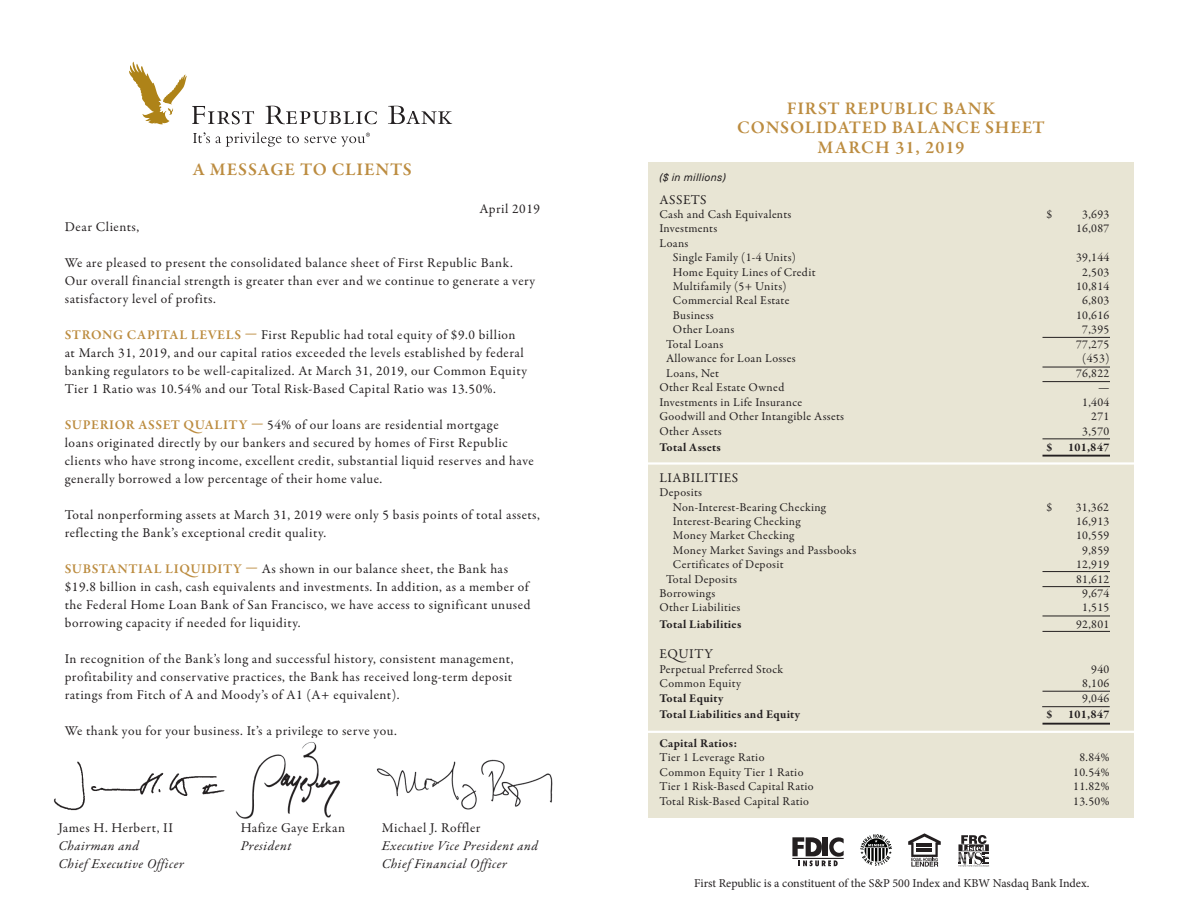
<style>
.page{position:relative;width:1188px;height:918px;background:#fff}
.page>*{position:absolute;margin:0;border:0;box-sizing:border-box;transform-origin:0 0}
.t1{font:600 18px/19.5px "Garamond Premr Pro";letter-spacing:.045em;color:#bc8c40;text-align:center}
.t2{font:13.5px/18px "Garamond Premr Pro";letter-spacing:.04em;color:#231f20}
.t3{font:italic 13.5px/18px "Garamond Premr Pro";letter-spacing:.04em;color:#231f20}
.t4{font:12px/14.4px "Garamond Premr Pro";letter-spacing:.03em;color:#231f20}
.t5{font:700 12px "Garamond Premr Pro";letter-spacing:.03em;color:#231f20}
.t6{font:12px "Minion Pro";letter-spacing:-.005em;color:#231f20}
.t7{font:italic 10.5px "Neue Haas Unica Pro";letter-spacing:.03em;color:#231f20}
.s1{font-weight:600;color:#bc8c40}
</style>
<div class="page">
<img style="left:376px;top:759px;width:177px;height:51px">
<img style="left:53px;top:761px;width:172px;height:50px">
<svg style="left:193px;top:132px;width:17px;height:11px"></svg>
<svg style="left:216px;top:132px;width:83px;height:15px"></svg>
<svg style="left:305px;top:133px;width:65px;height:14px"></svg>
<svg style="left:388px;top:106px;width:64px;height:18px"></svg>
<svg style="left:266px;top:106px;width:111px;height:19px"></svg>
<svg style="left:129px;top:62px;width:125px;height:63px"></svg>
<div style="left:648px;top:162px;width:486px;height:656px;background:#e8e5d4"></div>
<svg style="left:792px;top:837px;width:52px;height:29px"></svg>
<svg style="left:958px;top:835px;width:31px;height:32px"></svg>
<svg style="left:908px;top:833px;width:33px;height:34px"></svg>
<svg style="left:860px;top:834px;width:32px;height:32px"></svg>
<hr style="left:648px;top:462px;width:486px;height:3px;background:#fff">
<hr style="left:646px;top:731px;width:492px;height:2px;background:#fff">
<hr style="left:1042px;top:337px;width:68px;height:1px;background:#231f20">
<hr style="left:1042px;top:367px;width:68px;height:1px;background:#231f20">
<hr style="left:1042px;top:381px;width:68px;height:1px;background:#231f20">
<hr style="left:1042px;top:438px;width:68px;height:1px;background:#231f20">
<hr style="left:1042px;top:455px;width:68px;height:2px;background:#231f20">
<hr style="left:1042px;top:571px;width:68px;height:1px;background:#231f20">
<hr style="left:1042px;top:586px;width:68px;height:1px;background:#231f20">
<hr style="left:1042px;top:616px;width:68px;height:1px;background:#231f20">
<hr style="left:1042px;top:631px;width:68px;height:1px;background:#231f20">
<hr style="left:1042px;top:691px;width:68px;height:1px;background:#231f20">
<hr style="left:1042px;top:706px;width:68px;height:1px;background:#231f20">
<hr style="left:1042px;top:723px;width:68px;height:2px;background:#231f20">
<img style="left:235px;top:742px;width:105px;height:77px">
<h1 class="t1" style="left:193px;top:160px;width:221px">A MESSAGE TO CLIENTS</h1>
<p class="t2" style="left:480px;top:200px;width:62px">April 2019</p>
<p class="t2" style="left:65px;top:218px;width:76px">Dear Clients,</p>
<p class="t2" style="left:65px;top:254px;width:472px">We are pleased to present the consolidated balance sheet of First Republic Bank.<br>Our overall financial strength is greater than ever and we continue to generate a very satisfactory level of profits.</p>
<p class="t2" style="left:65px;top:326px;width:464px"><span class="s1">STRONG CAPITAL LEVELS —</span> First Republic had total equity of $9.0 billion at March 31, 2019, and our capital ratios exceeded the levels established by federal banking regulators to be well-capitalized. At March 31, 2019, our Common Equity Tier 1 Ratio was 10.54% and our Total Risk-Based Capital Ratio was 13.50%.</p>
<p class="t2" style="left:65px;top:416px;width:471px"><span class="s1">SUPERIOR ASSET QUALITY —</span> 54% of our loans are residential mortgage<br>loans originated directly by our bankers and secured by homes of First Republic clients who have strong income, excellent credit, substantial liquid reserves and have generally borrowed a low percentage of their home value.</p>
<p class="t2" style="left:65px;top:506px;width:477px">Total nonperforming assets at March 31, 2019 were only 5 basis points of total assets, reflecting the Bank’s exceptional credit quality.</p>
<p class="t2" style="left:65px;top:560px;width:467px"><span class="s1">SUBSTANTIAL LIQUIDITY —</span> As shown in our balance sheet, the Bank has $19.8 billion in cash, cash equivalents and investments. In addition, as a member of the Federal Home Loan Bank of San Francisco, we have access to significant unused borrowing capacity if needed for liquidity.</p>
<p class="t2" style="left:65px;top:650px;width:450px;text-align:justify">In recognition of the Bank’s long and successful history, consistent management, profitability and conservative practices, the Bank has received long-term deposit ratings from Fitch of A and Moody’s of A1 (A+ equivalent).</p>
<p class="t2" style="left:65px;top:722px;width:334px">We thank you for your business. It’s a privilege to serve you.</p>
<p class="t2" style="left:58px;top:819px;width:116px">James H. Herbert, II</p>
<p class="t3" style="left:58px;top:838px;width:127px">Chairman and<br>Chief Executive Officer</p>
<p class="t2" style="left:241px;top:819px;width:106px">Hafize Gaye Erkan</p>
<p class="t3" style="left:241px;top:838px;width:52px">President</p>
<p class="t2" style="left:382px;top:819px;width:100px">Michael J. Roffler</p>
<p class="t3" style="left:382px;top:837px;width:158px">Executive Vice President and<br>Chief Financial Officer</p>
<h1 class="t1" style="left:737px;top:99px;width:309px">FIRST REPUBLIC BANK<br>CONSOLIDATED BALANCE SHEET<br>MARCH 31, 2019</h1>
<p class="t7" style="left:659px;top:171px;width:68px">($ in millions)</p>
<p class="t2" style="left:659px;top:191px;width:49px">ASSETS</p>
<p class="t4" style="left:659px;top:207px;width:133px">Cash and Cash Equivalents</p>
<p class="t4" style="left:1046px;top:207px;width:7px">$</p>
<p class="t4" style="left:1082px;top:207px;width:29px">3,693</p>
<p class="t4" style="left:659px;top:222px;width:59px">Investments</p>
<p class="t4" style="left:1076px;top:222px;width:35px">16,087</p>
<p class="t4" style="left:673px;top:236px;width:125px;text-indent:-14px">Loans<br>Single Family (1-4 Units)</p>
<p class="t4" style="left:1076px;top:251px;width:35px">39,144</p>
<p class="t4" style="left:673px;top:265px;width:144px">Home Equity Lines of Credit</p>
<p class="t4" style="left:1082px;top:265px;width:29px">2,503</p>
<p class="t4" style="left:673px;top:279px;width:115px">Multifamily (5+ Units)</p>
<p class="t4" style="left:1076px;top:279px;width:35px">10,814</p>
<p class="t4" style="left:673px;top:294px;width:118px">Commercial Real Estate</p>
<p class="t4" style="left:1082px;top:294px;width:29px">6,803</p>
<p class="t4" style="left:673px;top:308px;width:42px">Business</p>
<p class="t4" style="left:1076px;top:308px;width:35px">10,616</p>
<p class="t4" style="left:673px;top:323px;width:63px">Other Loans</p>
<p class="t4" style="left:1082px;top:323px;width:29px">7,395</p>
<p class="t4" style="left:666px;top:337px;width:59px">Total Loans</p>
<p class="t4" style="left:1076px;top:337px;width:35px">77,275</p>
<p class="t4" style="left:666px;top:351px;width:131px">Allowance for Loan Losses</p>
<p class="t4" style="left:1082px;top:351px;width:29px">(453)</p>
<p class="t4" style="left:666px;top:366px;width:54px">Loans, Net</p>
<p class="t4" style="left:1076px;top:366px;width:35px">76,822</p>
<p class="t4" style="left:659px;top:381px;width:126px">Other Real Estate Owned</p>
<p class="t4" style="left:1098px;top:381px;width:13px">—</p>
<p class="t4" style="left:659px;top:395px;width:144px">Investments in Life Insurance</p>
<p class="t4" style="left:1082px;top:395px;width:29px">1,404</p>
<p class="t4" style="left:659px;top:410px;width:186px">Goodwill and Other Intangible Assets</p>
<p class="t4" style="left:1091px;top:410px;width:20px">271</p>
<p class="t4" style="left:659px;top:424px;width:64px">Other Assets</p>
<p class="t4" style="left:1082px;top:424px;width:29px">3,570</p>
<p class="t5" style="left:659px;top:440px;width:63px">Total Assets</p>
<p class="t5" style="left:1046px;top:440px;width:8px">$</p>
<p class="t5" style="left:1068px;top:440px;width:43px">101,847</p>
<p class="t2" style="left:659px;top:469px;width:80px">LIABILITIES</p>
<p class="t4" style="left:673px;top:485px;width:154px;text-indent:-14px">Deposits<br>Non-Interest-Bearing Checking</p>
<p class="t4" style="left:1046px;top:500px;width:7px">$</p>
<p class="t4" style="left:1076px;top:500px;width:35px">31,362</p>
<p class="t4" style="left:673px;top:514px;width:129px">Interest-Bearing Checking</p>
<p class="t4" style="left:1076px;top:514px;width:35px">16,913</p>
<p class="t4" style="left:673px;top:529px;width:123px">Money Market Checking</p>
<p class="t4" style="left:1076px;top:529px;width:35px">10,559</p>
<p class="t4" style="left:673px;top:543px;width:185px">Money Market Savings and Passbooks</p>
<p class="t4" style="left:1082px;top:543px;width:29px">9,859</p>
<p class="t4" style="left:673px;top:557px;width:112px">Certificates of Deposit</p>
<p class="t4" style="left:1076px;top:557px;width:35px">12,919</p>
<p class="t4" style="left:666px;top:572px;width:72px">Total Deposits</p>
<p class="t4" style="left:1076px;top:572px;width:35px">81,612</p>
<p class="t4" style="left:659px;top:586px;width:57px">Borrowings</p>
<p class="t4" style="left:1082px;top:586px;width:29px">9,674</p>
<p class="t4" style="left:659px;top:601px;width:83px">Other Liabilities</p>
<p class="t4" style="left:1082px;top:601px;width:29px">1,515</p>
<p class="t5" style="left:659px;top:617px;width:83px">Total Liabilities</p>
<p class="t4" style="left:1076px;top:617px;width:35px">92,801</p>
<p class="t2" style="left:659px;top:646px;width:55px">EQUITY</p>
<p class="t4" style="left:659px;top:662px;width:125px">Perpetual Preferred Stock</p>
<p class="t4" style="left:1091px;top:662px;width:20px">940</p>
<p class="t4" style="left:659px;top:677px;width:83px">Common Equity</p>
<p class="t4" style="left:1082px;top:677px;width:29px">8,106</p>
<p class="t5" style="left:659px;top:691px;width:65px">Total Equity</p>
<p class="t4" style="left:1082px;top:691px;width:29px">9,046</p>
<p class="t5" style="left:659px;top:707px;width:142px">Total Liabilities and Equity</p>
<p class="t5" style="left:1046px;top:707px;width:8px">$</p>
<p class="t5" style="left:1068px;top:707px;width:43px">101,847</p>
<p class="t5" style="left:659px;top:736px;width:79px">Capital Ratios:</p>
<p class="t4" style="left:659px;top:751px;width:107px">Tier 1 Leverage Ratio</p>
<p class="t4" style="left:1079px;top:751px;width:32px">8.84%</p>
<p class="t4" style="left:659px;top:765px;width:146px">Common Equity Tier 1 Ratio</p>
<p class="t4" style="left:1073px;top:765px;width:38px">10.54%</p>
<p class="t4" style="left:659px;top:779px;width:156px">Tier 1 Risk-Based Capital Ratio</p>
<p class="t4" style="left:1073px;top:779px;width:38px">11.82%</p>
<p class="t4" style="left:659px;top:794px;width:151px">Total Risk-Based Capital Ratio</p>
<p class="t4" style="left:1073px;top:794px;width:38px">13.50%</p>
<p class="t6" style="left:694px;top:875px;width:397px">First Republic is a constituent of the S&amp;P 500 Index and KBW Nasdaq Bank Index.</p>
</div>
